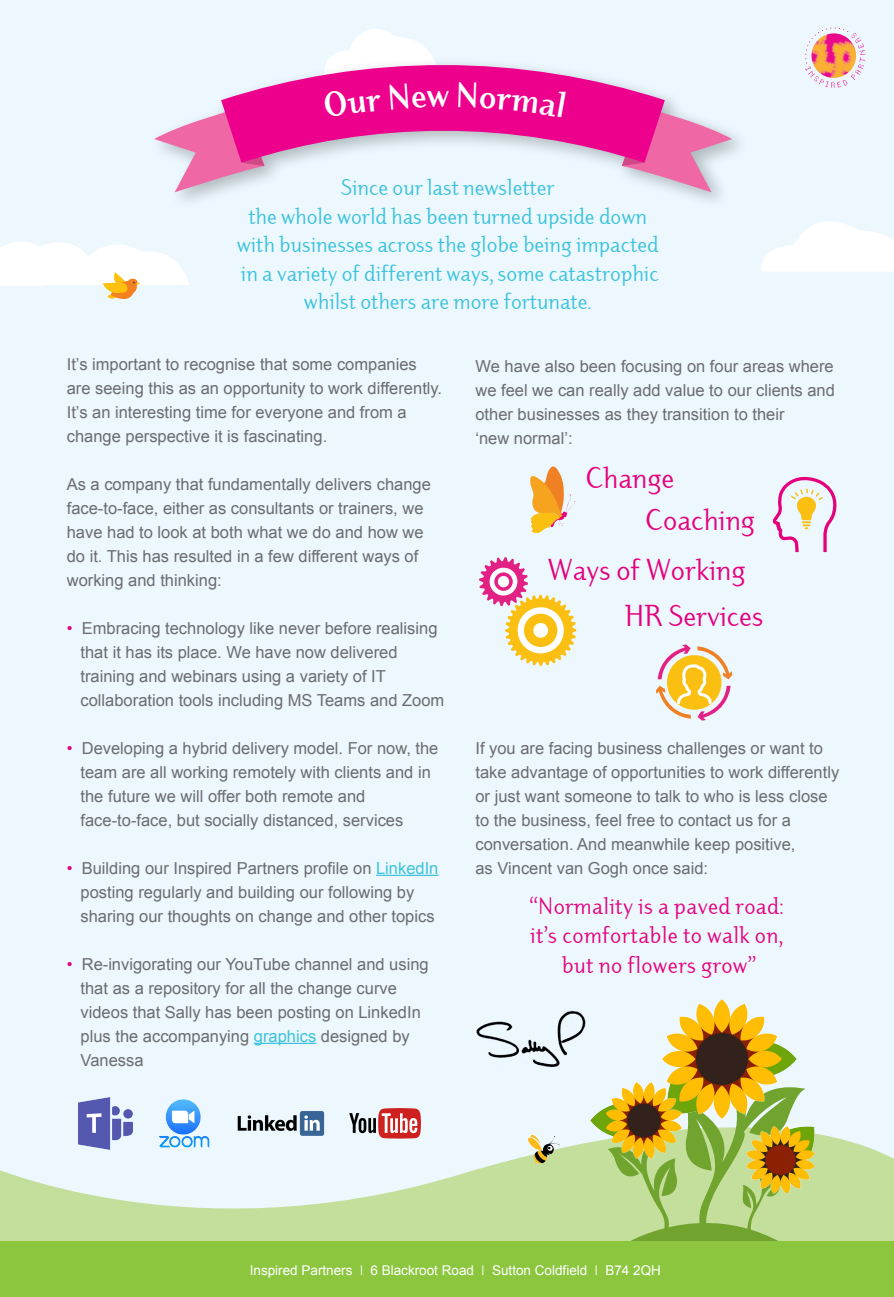
<style>
.page{position:relative;width:894px;height:1297px;background:#fff}
.page>*{position:absolute;margin:0;border:0;box-sizing:border-box;transform-origin:0 0}
.t1{font:31.5px/42.2px "Dyadis";color:#e5007e}
.t2{font:24.9px/29.2px "Dyadis";letter-spacing:.015em;color:#e6007e;text-align:center}
.t3{font:24px/28.5px "Dyadis";color:#3cc2dc;text-align:center}
.t4{font:16.5px/24px "Arial";color:#6b6c6f}
.t5{font:13.5px "Arial";color:#fff}
.s1{color:#e6007e}
.s2{color:#3cc2dc}
.s3{font-family:"Helvetica Neue LT Std";font-weight:300}
</style>
<div class="page">
<div style="left:0;top:1px;width:894px;height:1296px;background:#ecf8fe"></div>
<svg style="left:0;top:1102px;width:894px;height:140px"></svg>
<hr style="left:376px;top:875px;width:63px;height:1px;background:#3cc2dc">
<hr style="left:254px;top:1043px;width:62px;height:1px;background:#3cc2dc">
<svg style="left:805px;top:28px;width:61px;height:60px"></svg>
<svg style="left:761px;top:221px;width:133px;height:51px"></svg>
<img style="left:174px;top:29px;width:620px;height:224px">
<svg style="left:154px;top:111px;width:110px;height:81px"></svg>
<svg style="left:622px;top:111px;width:110px;height:81px"></svg>
<svg style="left:221px;top:53px;width:444px;height:110px"></svg>
<img style="left:476px;top:1010px;width:110px;height:57px">
<svg style="left:0;top:232px;width:190px;height:67px"></svg>
<svg style="left:530px;top:466px;width:45px;height:67px"></svg>
<svg style="left:479px;top:557px;width:97px;height:109px"></svg>
<svg style="left:494px;top:572px;width:19px;height:19px"></svg>
<div style="left:498px;top:576px;width:11px;height:11px;background:#fff;border-radius:50%"></div>
<svg style="left:772px;top:476px;width:65px;height:77px"></svg>
<svg style="left:656px;top:644px;width:76px;height:77px"></svg>
<img style="left:79px;top:1097px;width:53px;height:53px">
<img style="left:349px;top:1109px;width:72px;height:30px">
<img style="left:156px;top:1099px;width:57px;height:49px">
<img style="left:237px;top:1106px;width:88px;height:35px">
<svg style="left:608px;top:1082px;width:198px;height:160px;background:#a9cc7a"></svg>
<img style="left:663px;top:999px;width:133px;height:119px">
<img style="left:591px;top:1083px;width:91px;height:75px">
<img style="left:747px;top:1126px;width:67px;height:67px">
<img style="left:527px;top:1132px;width:34px;height:35px">
<div style="left:0;top:1242px;width:894px;height:55px;background:#8cc63f"></div>
<div style="left:323px;top:90px;width:59px;height:28px;background:#ec008c"></div>
<div style="left:390px;top:83px;width:59px;height:26px;background:#ec008c"></div>
<div style="left:459px;top:82px;width:107px;height:36px;background:#ec008c"></div>
<h3 class="t3" style="left:237px;top:173px;width:423px">Since our last newsletter<br>the whole world has been turned upside down with businesses across the globe being impacted in a variety of different ways, some catastrophic whilst others are more fortunate.</h3>
<p class="t4" style="left:67px;top:352px;width:377px">It’s important to recognise that some companies are seeing this as an opportunity to work differently.<br>It’s an interesting time for everyone and from a change perspective it is fascinating.</p>
<p class="t4" style="left:67px;top:472px;width:366px">As a company that fundamentally delivers change face-to-face, either as consultants or trainers, we have had to look at both what we do and how we do it. This has resulted in a few different ways of working and thinking:</p>
<p class="t4" style="left:81px;top:616px;width:365px;text-indent:-14px"><span class="s1">•</span> Embracing technology like never before realising that it has its place. We have now delivered training and webinars using a variety of IT collaboration tools including MS Teams and Zoom</p>
<p class="t4" style="left:81px;top:736px;width:359px;text-indent:-14px"><span class="s1">•</span> Developing a hybrid delivery model. For now, the team are all working remotely with clients and in the future we will offer both remote and face-to-face, but socially distanced, services</p>
<p class="t4" style="left:81px;top:856px;width:359px;text-indent:-14px"><span class="s1">•</span> Building our Inspired Partners profile on <span class="s2">LinkedIn </span>posting regularly and building our following by sharing our thoughts on change and other topics</p>
<p class="t4" style="left:81px;top:952px;width:350px;text-indent:-14px"><span class="s1">•</span> Re-invigorating our YouTube channel and using that as a repository for all the change curve videos that Sally has been posting on LinkedIn plus the accompanying <span class="s2">graphics</span> designed by Vanessa</p>
<p class="t4" style="left:475px;top:354px;width:361px">We have also been focusing on four areas where we feel we can really add value to our clients and other businesses as they transition to their<br>‘new normal’:</p>
<h1 class="t1" style="left:645px;top:456px;width:111px;text-indent:-60px">Change<br>Coaching</h1>
<h1 class="t1" style="left:625px;top:546px;width:140px;line-height:46.7px;text-indent:-77px">Ways of Working<br>HR Services</h1>
<p class="t4" style="left:475px;top:736px;width:365px">If you are facing business challenges or want to take advantage of opportunities to work differently or just want someone to talk to who is less close to the business, feel free to contact us for a conversation. And meanwhile keep positive,<br>as Vincent van Gogh once said:</p>
<h2 class="t2" style="left:530px;top:891px;width:255px">“Normality is a paved road: it’s comfortable to walk on, but no flowers grow”</h2>
<p class="t5" style="left:250px;top:1261px;width:413px">Inspired Partners <span class="s3">I</span> 6 Blackroot Road <span class="s3">I</span> Sutton Coldfield <span class="s3">I</span> B74 2QH</p>
</div>
